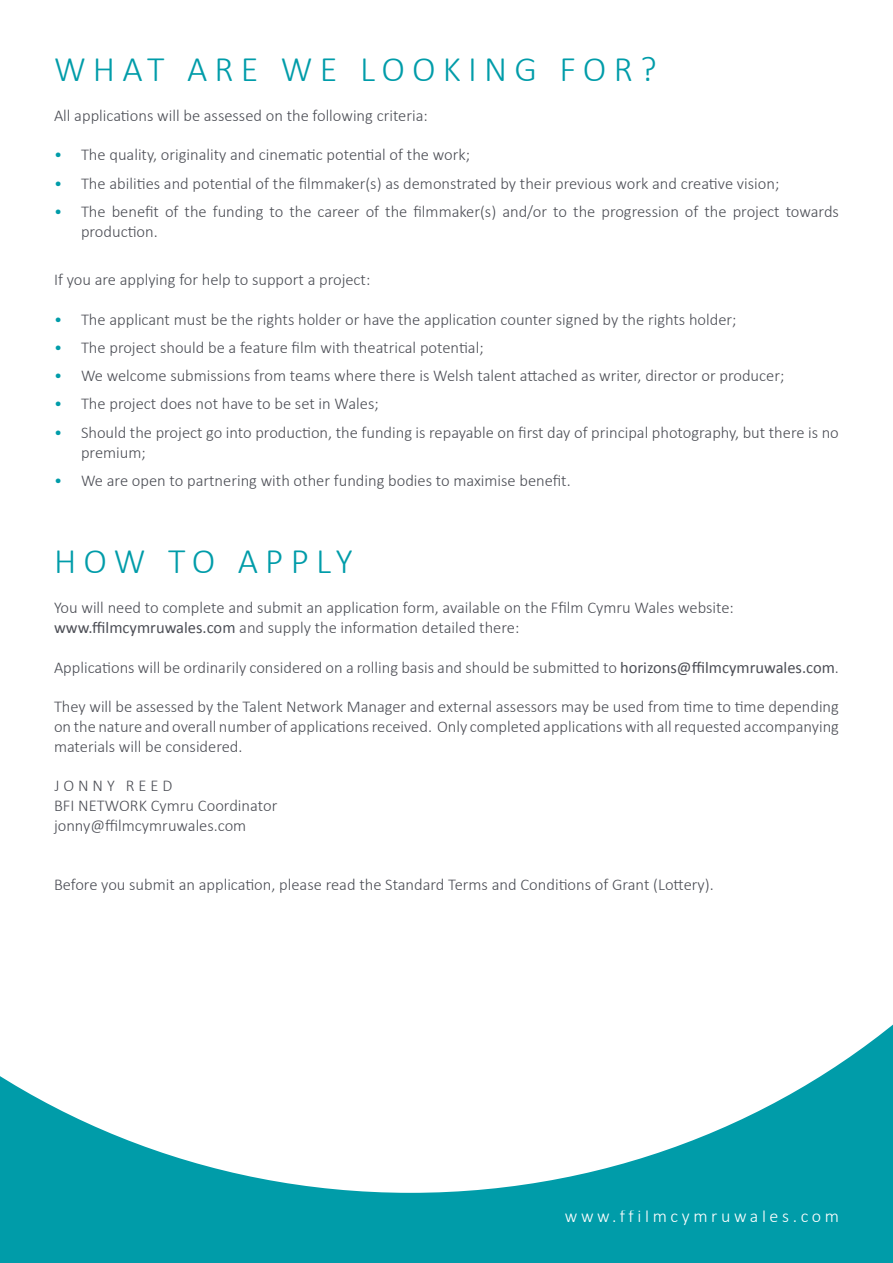
<style>
.page{position:relative;width:893px;height:1263px;background:#009ca9}
.page>*{position:absolute;margin:0;border:0;box-sizing:border-box;transform-origin:0 0}
.t1{font:300 36px "Calibri";letter-spacing:.2em;color:#009ca9}
.t2{font:300 18px "Calibri";letter-spacing:.2em;color:#fff}
.t3{font:300 16.5px/19.8px "Calibri";color:#4c4e55}
.s1{color:#009ca9}
.s2{font-weight:400}
</style>
<div class="page">
<div style="left:0;top:0;width:893px;height:1193px;background:#fff"></div>
<h1 class="t1" style="left:54px;top:47px;width:604px">WHAT ARE WE LOOKING FOR?</h1>
<p class="t3" style="left:54px;top:105px;width:375px">All applications will be assessed on the following criteria:</p>
<p class="t3" style="left:54px;top:145px;width:418px"><span class="s1">•</span> The quality, originality and cinematic potential of the work;</p>
<p class="t3" style="left:54px;top:173px;width:727px"><span class="s1">•</span> The abilities and potential of the filmmaker(s) as demonstrated by their previous work and creative vision;</p>
<p class="t3" style="left:81px;top:201px;width:759px;text-indent:-27px"><span class="s1">•</span> The benefit of the funding to the career of the filmmaker(s) and/or to the progression of the project towards production.</p>
<p class="t3" style="left:54px;top:269px;width:318px">If you are applying for help to support a project:</p>
<p class="t3" style="left:54px;top:309px;width:684px"><span class="s1">•</span> The applicant must be the rights holder or have the application counter signed by the rights holder;</p>
<p class="t3" style="left:54px;top:337px;width:431px"><span class="s1">•</span> The project should be a feature film with theatrical potential;</p>
<p class="t3" style="left:54px;top:366px;width:732px"><span class="s1">•</span> We welcome submissions from teams where there is Welsh talent attached as writer, director or producer;</p>
<p class="t3" style="left:54px;top:394px;width:326px"><span class="s1">•</span> The project does not have to be set in Wales;</p>
<p class="t3" style="left:81px;top:422px;width:759px;text-indent:-27px"><span class="s1">•</span> Should the project go into production, the funding is repayable on first day of principal photography, but there is no premium;</p>
<p class="t3" style="left:54px;top:470px;width:518px"><span class="s1">•</span> We are open to partnering with other funding bodies to maximise benefit.</p>
<h1 class="t1" style="left:54px;top:539px;width:300px">HOW TO APPLY</h1>
<p class="t3" style="left:54px;top:598px;width:681px">You will need to complete and submit an application form, available on the Ffilm Cymru Wales website: <span class="s2">www.ffilmcymruwales.com</span> and supply the information detailed there:</p>
<p class="t3" style="left:54px;top:657px;width:786px">Applications will be ordinarily considered on a rolling basis and should be submitted to <span class="s2">horizons@ffilmcymruwales.com</span>.</p>
<p class="t3" style="left:54px;top:697px;width:786px;text-align:justify">They will be assessed by the Talent Network Manager and external assessors may be used from time to time depending on the nature and overall number of applications received. Only completed applications with all requested accompanying materials will be considered.</p>
<p class="t3" style="left:54px;top:776px;width:225px">JONNY REED<br>BFI NETWORK Cymru Coordinator jonny@ffilmcymruwales.com</p>
<p class="t3" style="left:54px;top:875px;width:661px">Before you submit an application, please read the Standard Terms and Conditions of Grant (Lottery).</p>
<p class="t2" style="left:565px;top:1205px;width:276px">www.ffilmcymruwales.com</p>
</div>
